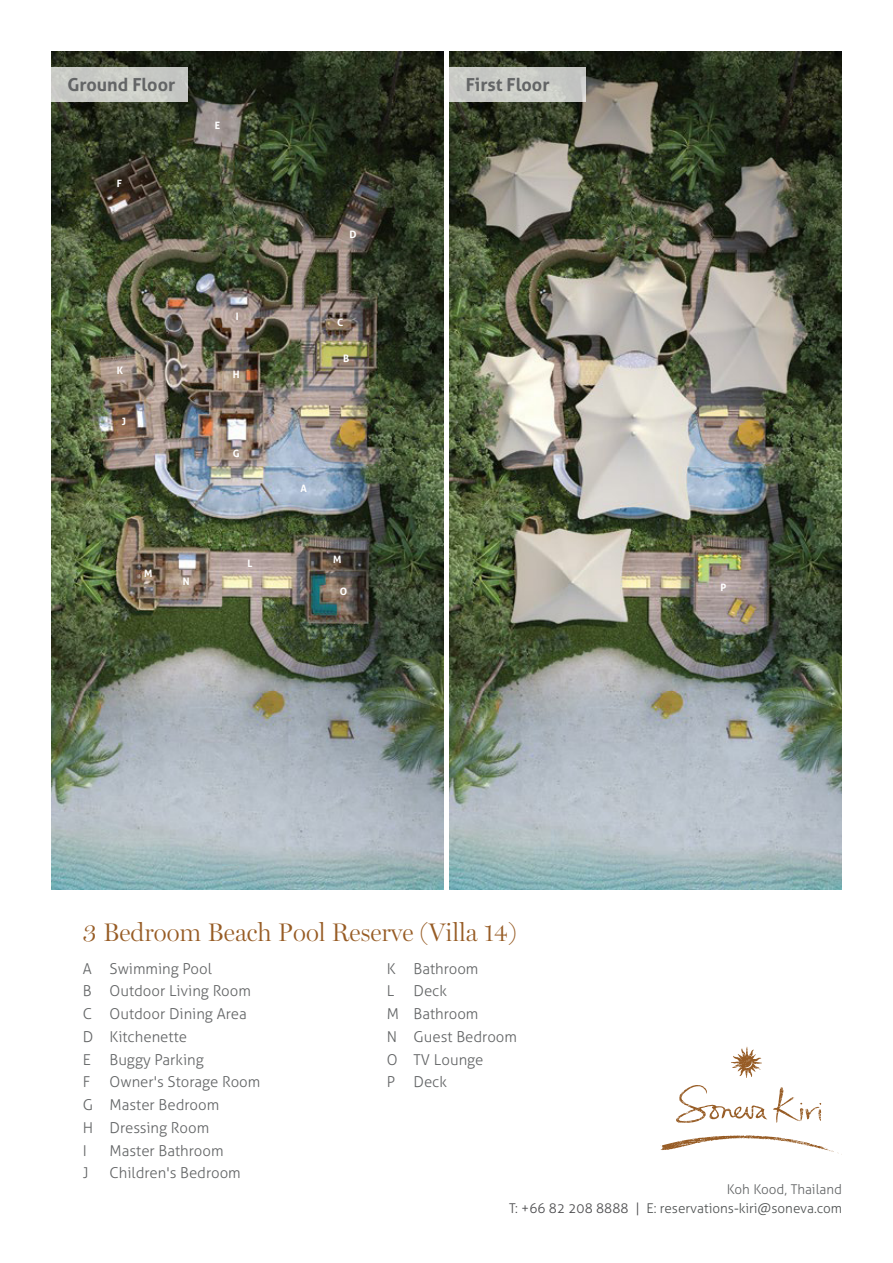
<style>
.page{position:relative;width:893px;height:1263px;background:#fff}
.page>*{position:absolute;margin:0;border:0;box-sizing:border-box;transform-origin:0 0}
.t1{font:300 25.5px "Miller Display";color:#975c25}
.t2{font:700 18px "Aller";color:#636566}
.t3{font:300 15px/22.8px "Aller";color:#636566}
.t4{font:300 13.5px "Aller";color:#4f5252}
.t5{font:300 13.5px "Aller";color:#636566}
.t6{font:700 10.2px "Aller";color:#fff}
.s1{color:#4d4d4f}
</style>
<div class="page">
<svg style="left:676px;top:1085px;width:91px;height:38px"></svg>
<svg style="left:660px;top:1135px;width:182px;height:20px"></svg>
<svg style="left:773px;top:1087px;width:48px;height:36px"></svg>
<svg style="left:731px;top:1047px;width:31px;height:31px"></svg>
<img style="left:51px;top:51px;width:393px;height:838px">
<div style="left:51px;top:68px;width:136px;height:34px;background:#c9cbc6"></div>
<img style="left:449px;top:51px;width:393px;height:838px">
<div style="left:449px;top:68px;width:136px;height:34px;background:#c9cbc6"></div>
<p class="t2" style="left:68px;top:74px;width:109px">Ground Floor</p>
<p class="t2" style="left:466px;top:74px;width:85px">First Floor</p>
<p class="t6" style="left:117px;top:178px;width:7px">F</p>
<p class="t6" style="left:215px;top:119px;width:7px">E</p>
<p class="t6" style="left:117px;top:364px;width:8px">K</p>
<p class="t6" style="left:122px;top:415px;width:6px">J</p>
<p class="t6" style="left:144px;top:568px;width:10px">M</p>
<p class="t6" style="left:183px;top:576px;width:8px">N</p>
<p class="t6" style="left:236px;top:311px;width:4px">I</p>
<p class="t6" style="left:233px;top:369px;width:8px">H</p>
<p class="t6" style="left:233px;top:448px;width:8px">G</p>
<p class="t6" style="left:247px;top:558px;width:7px">L</p>
<p class="t6" style="left:349px;top:229px;width:9px">D</p>
<p class="t6" style="left:337px;top:316px;width:8px">C</p>
<p class="t6" style="left:343px;top:352px;width:8px">B</p>
<p class="t6" style="left:301px;top:482px;width:8px">A</p>
<p class="t6" style="left:333px;top:553px;width:10px">M</p>
<p class="t6" style="left:340px;top:585px;width:9px">O</p>
<h1 class="t1" style="left:83px;top:922px;width:436px">3 Bedroom Beach Pool Reserve (Villa 14)</h1>
<p class="t3" style="left:414px;top:958px;width:105px">Bathroom<br>Deck<br>Bathroom<br>Guest Bedroom<br>TV Lounge<br>Deck</p>
<p class="t3" style="left:110px;top:958px;width:152px">Swimming Pool<br>Outdoor Living Room<br>Outdoor Dining Area<br>Kitchenette<br>Buggy Parking<br>Owner's Storage Room<br>Master Bedroom<br>Dressing Room<br>Master Bathroom<br>Children's Bedroom</p>
<p class="t3" style="left:387px;top:958px;width:14px">K<br>L<br>M<br>N<br>O<br>P</p>
<p class="t3" style="left:83px;top:958px;width:12px">A<br>B<br>C<br>D<br>E<br>F<br>G<br>H<br>I<br>J</p>
<p class="t6" style="left:720px;top:581px;width:7px">P</p>
<p class="t5" style="left:727px;top:1183px;width:117px">Koh Kood, Thailand</p>
<p class="t4" style="left:509px;top:1203px;width:334px"><span class="s1">T: +66 82 208 8888 |</span> E: reservations-kiri@soneva.com</p>
</div>
